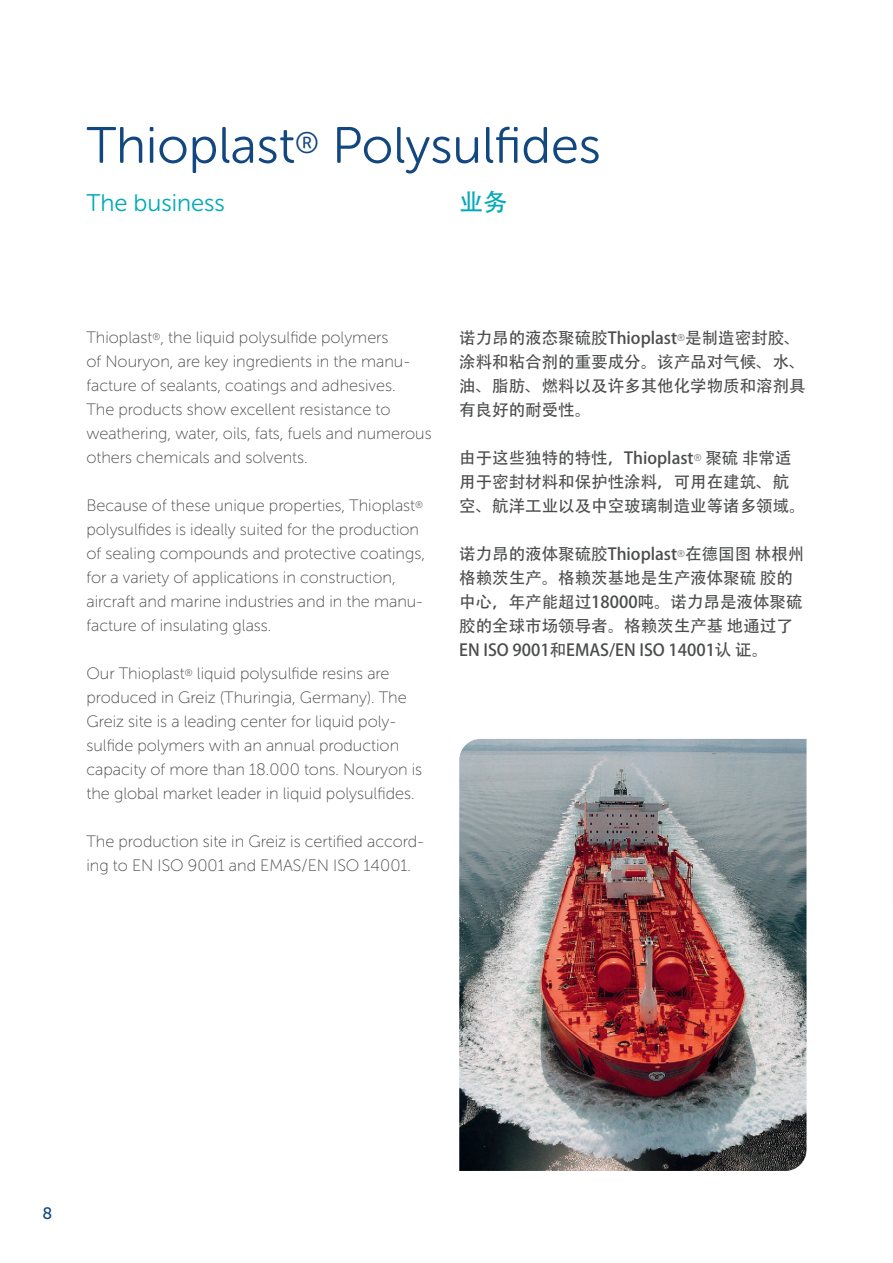
<style>
.page{position:relative;width:893px;height:1263px;background:#fff}
.page>*{position:absolute;margin:0;border:0;box-sizing:border-box;transform-origin:0 0}
._7_Copy_Page_Heading{font:51px "Museo Sans Rounded 300";color:#12487f}
._7_Copy_Page_Subhead{font:24px "Museo Sans Rounded 300";color:#00aab8}
._7_Copy_Page_Subhead-2{font:24px "Adobe Heiti Std";color:#00aab8}
._1_Body_Copy{font:16.5px/24px "Museo Sans Rounded 100";color:#4b4c4d}
._1_Body_Copy-2{font:16.5px/24px "Adobe Heiti Std";color:#4b4c4d}
.t1{font:16.5px "Museo Sans Rounded 500";color:#12487f}
</style>
<div class="page">
<img style="left:459px;top:739px;width:347px;height:432px">
<p class="_7_Copy_Page_Heading" style="left:86px;top:118px;width:516px">Thioplast<sup>®</sup> Polysulfides</p>
<p class="_7_Copy_Page_Subhead" style="left:86px;top:190px;width:140px">The business</p>
<p class="_7_Copy_Page_Subhead-2" style="left:459px;top:188px;width:49px">业务</p>
<p class="_1_Body_Copy" style="left:86px;top:326px;width:347px">Thioplast<sup>®</sup>, the liquid polysulfide polymers<br>of Nouryon, are key ingredients in the manu&shy;facture of sealants, coatings and adhesives.<br>The products show excellent resistance to weathering, water, oils, fats, fuels and numerous others chemicals and solvents.</p>
<p class="_1_Body_Copy" style="left:86px;top:494px;width:340px">Because of these unique properties, Thioplast<sup>® </sup>polysulfides is ideally suited for the production of sealing compounds and protective coatings, for a variety of applications in construction, aircraft and marine industries and in the manu&shy;facture of insulating glass.</p>
<p class="_1_Body_Copy" style="left:86px;top:662px;width:337px">Our Thioplast<sup>®</sup> liquid polysulfide resins are produced in Greiz (Thuringia, Germany). The Greiz site is a leading center for liquid poly&shy;sulfide polymers with an annual production capacity of more than 18.000 tons. Nouryon is the global market leader in liquid polysulfides.</p>
<p class="_1_Body_Copy" style="left:86px;top:830px;width:339px">The production site in Greiz is certified accord&shy;ing to EN ISO 9001 and EMAS/EN ISO 14001.</p>
<p class="_1_Body_Copy-2" style="left:459px;top:326px;width:348px">诺力昂的液态聚硫胶Thioplast<sup>®</sup>是制造密封胶、涂料和粘合剂的重要成分。该产品对气候、水、油、脂肪、燃料以及许多其他化学物质和溶剂具有良好的耐受性。</p>
<p class="_1_Body_Copy-2" style="left:459px;top:446px;width:348px">由于这些独特的特性，Thioplast<sup>®</sup> 聚硫 非常适用于密封材料和保护性涂料，可用在建筑、航空、航洋工业以及中空玻璃制造业等诸多领域。</p>
<p class="_1_Body_Copy-2" style="left:459px;top:542px;width:347px">诺力昂的液体聚硫胶Thioplast<sup>®</sup>在德国图 林根州格赖茨生产。格赖茨基地是生产液体聚硫 胶的中心，年产能超过18000吨。诺力昂是液体聚硫胶的全球市场领导者。格赖茨生产基 地通过了<br>EN ISO 9001和EMAS/EN ISO 14001认 证。</p>
<p class="t1" style="left:43px;top:1204px;width:11px">8</p>
</div>
